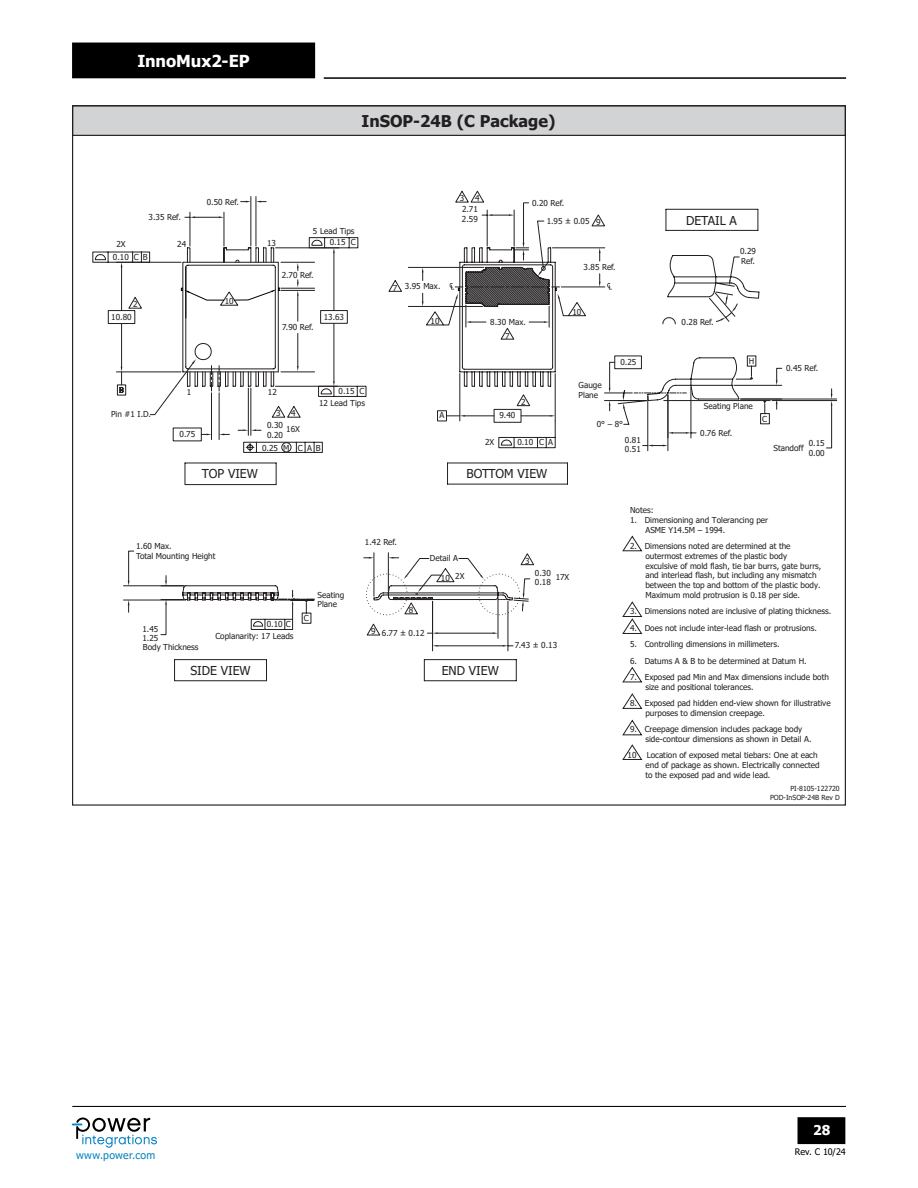
<style>
.page{position:relative;width:918px;height:1188px;background:#fff}
.page>*{position:absolute;margin:0;border:0;box-sizing:border-box;transform-origin:0 0}
.t1{font:700 16.5px "Tahoma";letter-spacing:-.005em;color:#fff}
.t2{font:700 16.2px "Tahoma";color:#231f20}
.t3{font:700 13.5px "Tahoma";color:#fff}
.t4{font:12.3px "Tahoma";color:#231f20}
.t5{font:10.5px "Tahoma";letter-spacing:.03em;color:#0083bf}
.t6{font:9px "Tahoma";letter-spacing:-.005em;color:#000}
.t7{font:8.25px/9.8px "Tahoma";color:#231f20}
.t8{font:6.9px/8.4px "Tahoma";color:#231f20;text-align:right}
</style>
<div class="page">
<hr style="left:72px;top:1106px;width:774px;height:1px;background:#000">
<hr style="left:324px;top:77px;width:522px;height:2px;background:#000">
<div style="left:798px;top:1118px;width:47px;height:25px;background:#000"></div>
<div style="left:798px;top:1117px;width:47px;height:27px;border:2px solid #000"></div>
<div style="left:73px;top:43px;width:241px;height:35px;background:#000"></div>
<svg style="left:72px;top:1118px;width:87px;height:30px"></svg>
<div style="left:73px;top:106px;width:772px;height:29px;background:#d1d3d4"></div>
<div style="left:72px;top:105px;width:774px;height:31px;border:1px solid #231f20"></div>
<svg style="left:174px;top:659px;width:93px;height:22px"></svg>
<svg style="left:92px;top:251px;width:81px;height:190px"></svg>
<svg style="left:184px;top:212px;width:118px;height:203px"></svg>
<hr style="left:251px;top:197px;width:1px;height:49px;background:#231f20">
<hr style="left:256px;top:197px;width:1px;height:49px;background:#231f20">
<svg style="left:241px;top:201px;width:25px;height:1px"></svg>
<svg style="left:182px;top:415px;width:120px;height:205px"></svg>
<svg style="left:302px;top:209px;width:457px;height:472px"></svg>
<hr style="left:275px;top:386px;width:63px;height:1px;background:#231f20">
<hr style="left:281px;top:290px;width:34px;height:1px;background:#231f20">
<hr style="left:281px;top:372px;width:34px;height:1px;background:#231f20">
<hr style="left:281px;top:262px;width:34px;height:1px;background:#231f20">
<hr style="left:281px;top:288px;width:34px;height:1px;background:#231f20">
<hr style="left:275px;top:248px;width:64px;height:1px;background:#231f20">
<svg style="left:297px;top:263px;width:2px;height:8px"></svg>
<svg style="left:297px;top:280px;width:2px;height:41px"></svg>
<hr style="left:298px;top:333px;width:1px;height:33px;background:#231f20">
<svg style="left:309px;top:237px;width:57px;height:160px"></svg>
<svg style="left:123px;top:551px;width:170px;height:84px"></svg>
<hr style="left:647px;top:396px;width:1px;height:55px;background:#231f20">
<hr style="left:668px;top:395px;width:1px;height:56px;background:#231f20">
<svg style="left:606px;top:355px;width:231px;height:94px"></svg>
<svg style="left:662px;top:255px;width:98px;height:70px"></svg>
<svg style="left:607px;top:283px;width:5px;height:7px"></svg>
<svg style="left:366px;top:214px;width:240px;height:422px"></svg>
<hr style="left:438px;top:646px;width:65px;height:1px;background:#231f20">
<hr style="left:508px;top:601px;width:1px;height:50px;background:#231f20">
<hr style="left:432px;top:601px;width:1px;height:50px;background:#231f20">
<svg style="left:503px;top:645px;width:10px;height:2px"></svg>
<hr style="left:438px;top:633px;width:55px;height:1px;background:#231f20">
<hr style="left:498px;top:597px;width:1px;height:41px;background:#231f20">
<svg style="left:427px;top:632px;width:11px;height:2px"></svg>
<div style="left:282px;top:443px;width:9px;height:9px;border:1px solid #231f20;border-radius:50%"></div>
<svg style="left:622px;top:535px;width:21px;height:17px"></svg>
<svg style="left:622px;top:601px;width:21px;height:33px"></svg>
<svg style="left:622px;top:667px;width:21px;height:16px"></svg>
<svg style="left:622px;top:693px;width:21px;height:16px"></svg>
<svg style="left:622px;top:719px;width:21px;height:17px"></svg>
<svg style="left:622px;top:744px;width:21px;height:16px"></svg>
<div style="left:320px;top:310px;width:28px;height:14px;border:1px solid #231f20"></div>
<svg style="left:116px;top:247px;width:164px;height:168px"></svg>
<svg style="left:388px;top:190px;width:199px;height:150px"></svg>
<div style="left:614px;top:356px;width:28px;height:13px;border:1px solid #231f20"></div>
<svg style="left:364px;top:553px;width:171px;height:63px"></svg>
<h1 class="t1" style="left:137px;top:50px;width:114px">InnoMux2-EP</h1>
<p class="t7" style="left:116px;top:239px;width:11px">2X</p>
<p class="t7" style="left:149px;top:213px;width:34px">3.35 Ref.</p>
<p class="t7" style="left:207px;top:197px;width:34px">0.50 Ref.</p>
<p class="t7" style="left:177px;top:239px;width:10px">24</p>
<p class="t7" style="left:267px;top:239px;width:10px">13</p>
<p class="t7" style="left:113px;top:252px;width:36px">0.10 C B</p>
<h2 class="t2" style="left:362px;top:110px;width:196px">InSOP-24B (C Package)</h2>
<p class="t7" style="left:313px;top:227px;width:43px">5 Lead Tips</p>
<p class="t7" style="left:330px;top:238px;width:27px">0.15 C</p>
<p class="t7" style="left:460px;top:194px;width:6px">3</p>
<p class="t7" style="left:475px;top:194px;width:6px">4</p>
<p class="t7" style="left:462px;top:204px;width:17px">2.71<br>2.59</p>
<p class="t7" style="left:532px;top:198px;width:34px">0.20 Ref.</p>
<p class="t7" style="left:547px;top:216px;width:44px">1.95 ± 0.05</p>
<p class="t7" style="left:596px;top:217px;width:6px">9</p>
<p class="t7" style="left:133px;top:300px;width:6px">2</p>
<p class="t7" style="left:111px;top:312px;width:22px">10.80</p>
<p class="t7" style="left:225px;top:297px;width:10px">10</p>
<p class="t7" style="left:282px;top:271px;width:33px">2.70 Ref.</p>
<p class="t7" style="left:282px;top:323px;width:33px">7.90 Ref.</p>
<p class="t7" style="left:324px;top:313px;width:22px">13.63</p>
<p class="t7" style="left:187px;top:388px;width:6px">1</p>
<p class="t7" style="left:268px;top:388px;width:10px">12</p>
<p class="t7" style="left:339px;top:387px;width:27px">0.15 C</p>
<p class="t7" style="left:319px;top:399px;width:48px">12 Lead Tips</p>
<p class="t7" style="left:111px;top:410px;width:41px">Pin #1 I.D.</p>
<p class="t7" style="left:276px;top:409px;width:6px">3</p>
<p class="t7" style="left:291px;top:409px;width:6px">4</p>
<p class="t7" style="left:180px;top:430px;width:17px">0.75</p>
<p class="t7" style="left:267px;top:420px;width:17px">0.30<br>0.20</p>
<p class="t7" style="left:286px;top:425px;width:15px">16X</p>
<p class="t7" style="left:262px;top:443px;width:60px">0.25 M C A B</p>
<h3 class="t4" style="left:202px;top:466px;width:58px">TOP VIEW</h3>
<p class="t7" style="left:393px;top:283px;width:6px">7</p>
<p class="t7" style="left:405px;top:282px;width:37px">3.95 Max.</p>
<p class="t7" style="left:431px;top:317px;width:10px">10</p>
<p class="t7" style="left:440px;top:411px;width:6px">A</p>
<p class="t7" style="left:490px;top:318px;width:37px">8.30 Max.</p>
<p class="t7" style="left:505px;top:331px;width:6px">7</p>
<p class="t7" style="left:521px;top:397px;width:6px">2</p>
<p class="t7" style="left:499px;top:411px;width:17px">9.40</p>
<p class="t7" style="left:485px;top:438px;width:11px">2X</p>
<p class="t7" style="left:517px;top:438px;width:37px">0.10 C A</p>
<h3 class="t4" style="left:466px;top:466px;width:83px">BOTTOM VIEW</h3>
<p class="t7" style="left:584px;top:263px;width:34px">3.85 Ref.</p>
<p class="t7" style="left:573px;top:307px;width:10px">10</p>
<p class="t7" style="left:579px;top:380px;width:25px">Gauge<br>Plane</p>
<p class="t7" style="left:620px;top:358px;width:17px">0.25</p>
<p class="t7" style="left:597px;top:419px;width:28px">0° – 8°</p>
<p class="t7" style="left:625px;top:435px;width:17px">0.81<br>0.51</p>
<h3 class="t4" style="left:686px;top:212px;width:52px">DETAIL A</h3>
<p class="t7" style="left:740px;top:247px;width:17px">0.29<br>Ref.</p>
<p class="t7" style="left:682px;top:317px;width:34px">0.28 Ref.</p>
<p class="t7" style="left:749px;top:357px;width:7px">H</p>
<p class="t7" style="left:704px;top:402px;width:50px">Seating Plane</p>
<p class="t7" style="left:700px;top:428px;width:33px">0.76 Ref.</p>
<p class="t7" style="left:762px;top:415px;width:6px">C</p>
<p class="t7" style="left:786px;top:364px;width:34px">0.45 Ref.</p>
<p class="t7" style="left:809px;top:438px;width:17px">0.15<br>0.00</p>
<p class="t7" style="left:773px;top:443px;width:32px">Standoff</p>
<p class="t7" style="left:136px;top:541px;width:81px">1.60 Max.<br>Total Mounting Height</p>
<p class="t7" style="left:365px;top:538px;width:34px">1.42 Ref.</p>
<p class="t7" style="left:430px;top:554px;width:30px">Detail A</p>
<p class="t7" style="left:525px;top:556px;width:6px">3</p>
<p class="t7" style="left:455px;top:571px;width:11px">2X</p>
<p class="t7" style="left:441px;top:573px;width:10px">10</p>
<p class="t7" style="left:535px;top:568px;width:17px">0.30<br>0.18</p>
<p class="t7" style="left:556px;top:573px;width:15px">17X</p>
<p class="t7" style="left:318px;top:590px;width:28px">Seating<br>Plane</p>
<p class="t7" style="left:409px;top:606px;width:6px">8</p>
<p class="t7" style="left:142px;top:624px;width:17px">1.45<br>1.25</p>
<p class="t7" style="left:143px;top:643px;width:57px">Body Thickness</p>
<p class="t7" style="left:215px;top:619px;width:80px;line-height:11.9px;text-indent:51px">0.10 C<br>Coplanarity: 17 Leads</p>
<p class="t7" style="left:304px;top:614px;width:6px">C</p>
<p class="t7" style="left:371px;top:627px;width:6px">9</p>
<p class="t7" style="left:382px;top:628px;width:44px">6.77 ± 0.12</p>
<p class="t7" style="left:515px;top:641px;width:44px">7.43 ± 0.13</p>
<h3 class="t4" style="left:190px;top:663px;width:62px">SIDE VIEW</h3>
<h3 class="t4" style="left:442px;top:663px;width:59px">END VIEW</h3>
<p class="t7" style="left:630px;top:506px;width:25px">Notes:</p>
<p class="t7" style="left:645px;top:515px;width:124px;text-indent:-15px">1. Dimensioning and Tolerancing per<br>ASME Y14.5M – 1994.</p>
<p class="t7" style="left:645px;top:542px;width:177px;text-indent:-15px">2. Dimensions noted are determined at the outermost extremes of the plastic body exculsive of mold flash, tie bar burrs, gate burrs, and interlead flash, but including any mismatch between the top and bottom of the plastic body.<br>Maximum mold protrusion is 0.18 per side.</p>
<p class="t7" style="left:630px;top:607px;width:203px">3. Dimensions noted are inclusive of plating thickness.</p>
<p class="t7" style="left:630px;top:623px;width:188px">4. Does not include inter-lead flash or protrusions.</p>
<p class="t7" style="left:630px;top:640px;width:151px">5. Controlling dimensions in millimeters.</p>
<p class="t7" style="left:630px;top:656px;width:178px">6. Datums A &amp; B to be determined at Datum H.</p>
<p class="t7" style="left:645px;top:672px;width:185px;text-indent:-15px">7. Exposed pad Min and Max dimensions include both size and positional tolerances.</p>
<p class="t7" style="left:645px;top:699px;width:187px;text-indent:-15px">8. Exposed pad hidden end-view shown for illustrative purposes to dimension creepage.</p>
<p class="t7" style="left:645px;top:725px;width:168px;text-indent:-15px">9. Creepage dimension includes package body side-contour dimensions as shown in Detail A.</p>
<p class="t7" style="left:645px;top:751px;width:176px;text-indent:-18px">10 Location of exposed metal tiebars: One at each end of package as shown. Electrically connected to the exposed pad and wide lead.</p>
<p class="t8" style="left:770px;top:785px;width:71px">PI-8105-122720<br>POD-InSOP-24B Rev D</p>
<p class="t5" style="left:76px;top:1148px;width:81px">www.power.com</p>
<h3 class="t3" style="left:813px;top:1121px;width:19px">28</h3>
<p class="t6" style="left:795px;top:1146px;width:52px">Rev. C 10/24</p>
</div>
